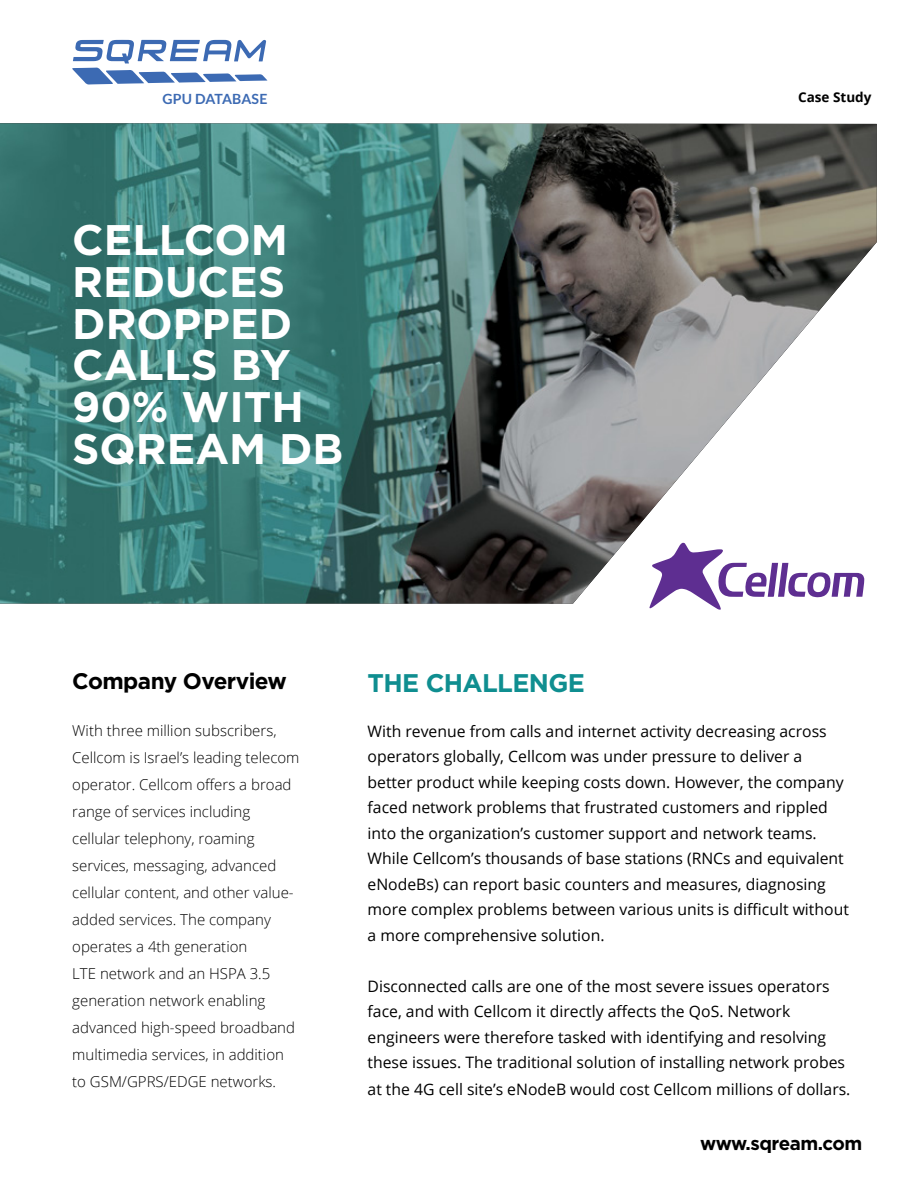
<style>
.page{position:relative;width:918px;height:1188px;background:#fff}
.page>*{position:absolute;margin:0;border:0;box-sizing:border-box;transform-origin:0 0}
.t1{font:700 42.75px/41.7px "Gotham";color:#fff;text-align:justify}
.t2{font:700 25.5px "Gotham";letter-spacing:-.025em;color:#0f8e90}
.t3{font:700 22.5px "Gotham";letter-spacing:-.025em;color:#000}
.t4{font:700 18.75px "Gotham";letter-spacing:-.03em;color:#000}
.t5{font:15.75px/25.5px "Open Sans";color:#000}
.t6{font:300 15px/27px "Open Sans";color:#000}
.t7{font:700 14.1px "Lato";letter-spacing:.01em;color:#3c6ab3}
.t8{font:700 13.5px "Open Sans";color:#000}
</style>
<div class="page">
<svg style="left:72px;top:40px;width:195px;height:45px"></svg>
<img style="left:0;top:123px;width:877px;height:481px">
<svg style="left:649px;top:542px;width:215px;height:68px"></svg>
<p class="t7" style="left:163px;top:90px;width:106px">GPU DATABASE</p>
<h1 class="t1" style="left:72px;top:218px;width:61px">Cellco</h1>
<h1 class="t1" style="left:72px;top:218px;width:217px;text-indent:178px">m Reduces Dro</h1>
<h1 class="t1" style="left:173px;top:302px;width:121px">pped</h1>
<h1 class="t1" style="left:72px;top:343px;width:61px">Call</h1>
<h1 class="t1" style="left:72px;top:343px;width:220px;text-align:left;text-indent:118px">s by<br>90% with<br>SQrea</h1>
<h1 class="t1" style="left:229px;top:427px;width:81px">m DB</h1>
<p class="t8" style="left:798px;top:87px;width:75px">Case Study</p>
<h3 class="t3" style="left:72px;top:668px;width:216px">Company Overview</h3>
<p class="t6" style="left:72px;top:716px;width:229px">With three million subscribers,<br>Cellcom is Israel’s leading telecom operator. Cellcom offers a broad range of services including cellular telephony, roaming services, messaging, advanced cellular content, and other value&shy;added services. The company operates a 4th generation<br>LTE network and an HSPA 3.5 generation network enabling advanced high-speed broadband multimedia services, in addition to GSM/GPRS/EDGE networks.</p>
<h2 class="t2" style="left:368px;top:668px;width:219px">THE CHALLENGE</h2>
<p class="t5" style="left:368px;top:718px;width:483px">With revenue from calls and internet activity decreasing across operators globally, Cellcom was under pressure to deliver a better product while keeping costs down. However, the company faced network problems that frustrated customers and rippled into the organization’s customer support and network teams.<br>While Cellcom’s thousands of base stations (RNCs and equivalent eNodeBs) can report basic counters and measures, diagnosing more complex problems between various units is difficult without a more comprehensive solution.</p>
<p class="t5" style="left:368px;top:973px;width:479px">Disconnected calls are one of the most severe issues operators face, and with Cellcom it directly affects the QoS. Network engineers were therefore tasked with identifying and resolving these issues. The traditional solution of installing network probes</p>
<p class="t5" style="left:368px;top:1076px;width:484px">at the 4G cell site’s eNodeB would cost Cellcom millions of dollars.</p>
<p class="t4" style="left:700px;top:1132px;width:164px">www.sqream.com</p>
</div>
